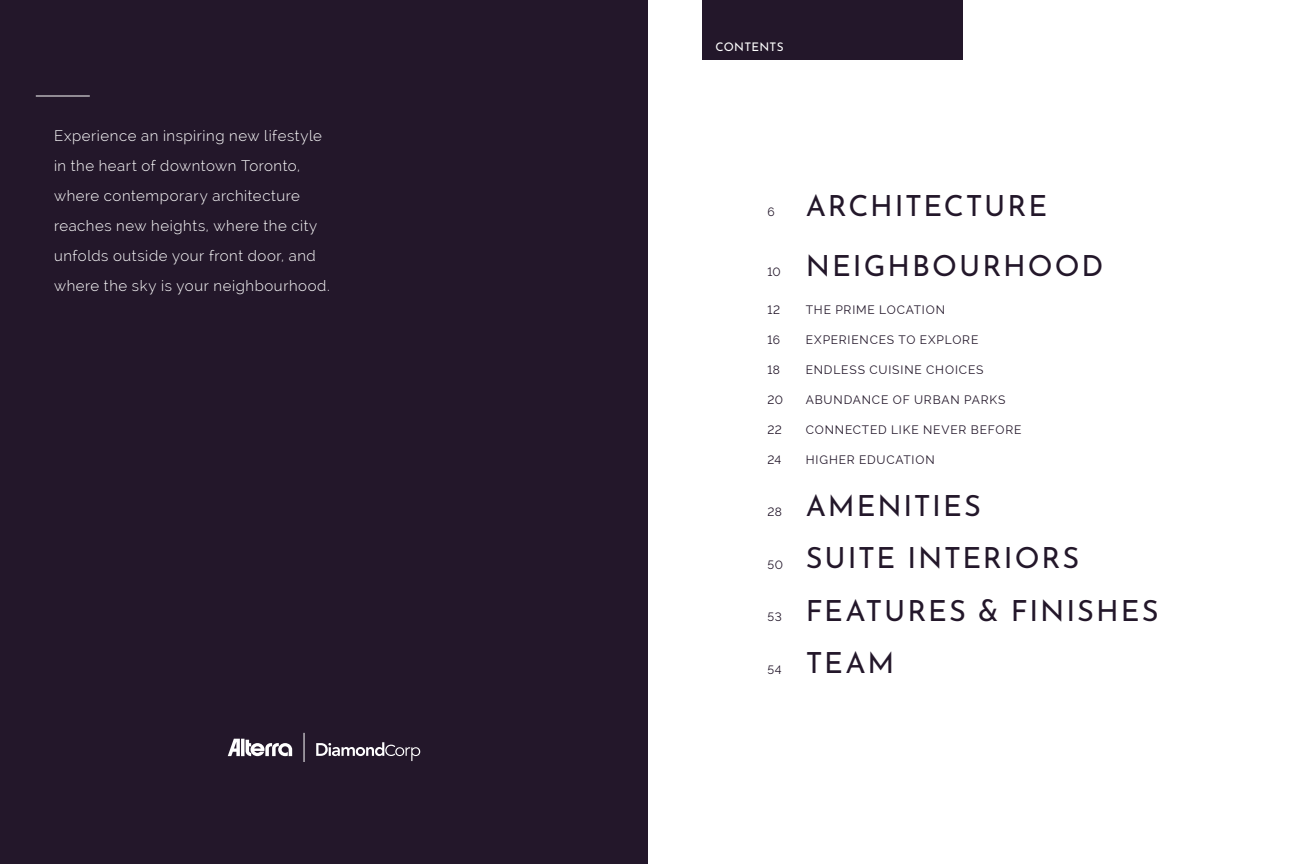
<style>
.page{position:relative;width:1296px;height:864px;background:#fff}
.page>*{position:absolute;margin:0;border:0;box-sizing:border-box;transform-origin:0 0}
.t1{font:29px/52.5px "Josefin Sans";letter-spacing:.07em;color:#23172a}
.t2{font:300 15px/30px "Raleway";letter-spacing:.04em;color:#fff}
.t3{font:12px "Raleway";letter-spacing:.07em;color:#23172a}
.t4{font:11.8px "Josefin Sans";letter-spacing:.02em;color:#fff}
</style>
<div class="page">
<div style="left:0;top:0;width:648px;height:864px;background:#23172a"></div>
<div style="left:702px;top:0;width:261px;height:60px;background:#23172a"></div>
<hr style="left:36px;top:96px;width:54px;height:1px;background:#fff">
<svg style="left:228px;top:739px;width:64px;height:17px"></svg>
<svg style="left:316px;top:742px;width:104px;height:19px"></svg>
<svg style="left:304px;top:733px;width:1px;height:29px"></svg>
<p class="t2" style="left:54px;top:121px;width:277px">Experience an inspiring new lifestyle in the heart of downtown Toronto, where contemporary architecture reaches new heights, where the city unfolds outside your front door, and where the sky is your neighbourhood.</p>
<p class="t4" style="left:716px;top:38px;width:70px">CONTENTS</p>
<p class="t3" style="left:768px;top:205px;width:9px">6</p>
<p class="t3" style="left:768px;top:265px;width:15px">10</p>
<p class="t3" style="left:768px;top:302px;width:14px">12</p>
<p class="t3" style="left:768px;top:332px;width:14px">16</p>
<p class="t3" style="left:768px;top:362px;width:14px">18</p>
<p class="t3" style="left:768px;top:392px;width:17px">20</p>
<p class="t3" style="left:768px;top:422px;width:16px">22</p>
<p class="t3" style="left:768px;top:452px;width:15px">24</p>
<p class="t3" style="left:768px;top:505px;width:16px">28</p>
<p class="t3" style="left:768px;top:557px;width:17px">50</p>
<p class="t3" style="left:768px;top:610px;width:16px">53</p>
<p class="t3" style="left:768px;top:662px;width:16px">54</p>
<h1 class="t1" style="left:806px;top:173px;width:299px;line-height:60px">ARCHITECTURE<br>NEIGHBOURHOOD</h1>
<p class="t3" style="left:806px;top:302px;width:141px">THE PRIME LOCATION</p>
<p class="t3" style="left:806px;top:332px;width:174px">EXPERIENCES TO EXPLORE</p>
<p class="t3" style="left:806px;top:362px;width:179px">ENDLESS CUISINE CHOICES</p>
<p class="t3" style="left:806px;top:392px;width:201px">ABUNDANCE OF URBAN PARKS</p>
<p class="t3" style="left:806px;top:422px;width:217px">CONNECTED LIKE NEVER BEFORE</p>
<p class="t3" style="left:806px;top:452px;width:130px">HIGHER EDUCATION</p>
<h1 class="t1" style="left:806px;top:477px;width:354px">AMENITIES<br>SUITE INTERIORS<br>FEATURES &amp; FINISHES<br>TEAM</h1>
</div>
